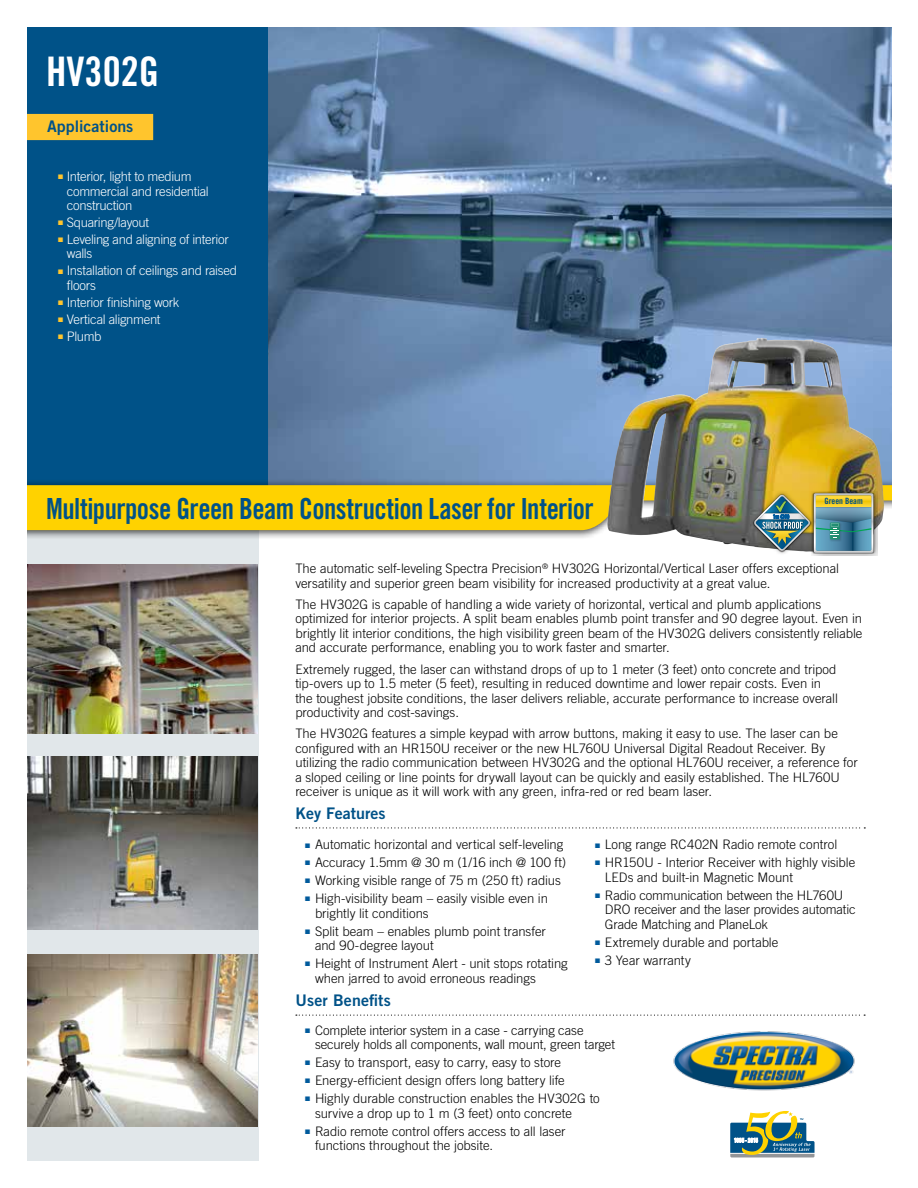
<style>
.page{position:relative;width:918px;height:1188px;background:#fff}
.page>*{position:absolute;margin:0;border:0;box-sizing:border-box;transform-origin:0 0}
.t1{font:40.8px "Trade Gothic LT Std Bd Cn 20";color:#fff}
.t2{font:29.1px "Trade Gothic LT Std Bd Cn 20";letter-spacing:-.02em;color:#005288;scale:.95 1}
.t3{font:16.05px "Trade Gothic LT Std Bd 2";color:#005288}
.t4{font:300 13.05px/14.5px "Trade Gothic LT Std";letter-spacing:-.005em;color:#000}
.t5{font:300 13.05px/14.5px "Trade Gothic LT Std";letter-spacing:-.025em;color:#fff}
.t6{font:8.7px "Trade Gothic LT Std Bd Cn 20";color:#005288}
.s1{color:#ffc52d}
.s2{color:#005a9c}
</style>
<div class="page">
<img style="left:268px;top:27px;width:623px;height:452px">
<div style="left:27px;top:472px;width:231px;height:689px;background:#e1e7ea"></div>
<div style="left:27px;top:27px;width:241px;height:483px;background:#005288"></div>
<div style="left:27px;top:114px;width:126px;height:26px;background:#ffc52d"></div>
<div style="left:27px;top:479px;width:864px;height:61px;background:#000;opacity:.75"></div>
<svg style="left:296px;top:1015px;width:569px;height:1px"></svg>
<img style="left:27px;top:955px;width:231px;height:172px">
<img style="left:27px;top:564px;width:231px;height:170px">
<img style="left:607px;top:338px;width:277px;height:147px">
<div style="left:812px;top:491px;width:66px;height:65px;background:#000;opacity:.35"></div>
<div style="left:749px;top:490px;width:66px;height:65px;background:#000;opacity:.4"></div>
<svg style="left:27px;top:485px;width:864px;height:68px"></svg>
<svg style="left:296px;top:827px;width:569px;height:1px"></svg>
<img style="left:673px;top:1031px;width:182px;height:60px">
<svg style="left:730px;top:1111px;width:85px;height:46px"></svg>
<img style="left:27px;top:757px;width:231px;height:172px">
<p class="t1" style="left:46px;top:47px;width:115px">HV302G</p>
<p class="t3" style="left:47px;top:117px;width:88px">Applications</p>
<p class="t5" style="left:67px;top:169px;width:144px;text-indent:-9px"><span class="s1">■</span> Interior, light to medium commercial and residential construction</p>
<p class="t5" style="left:58px;top:215px;width:93px"><span class="s1">■</span> Squaring/layout</p>
<p class="t5" style="left:67px;top:232px;width:164px;text-indent:-9px"><span class="s1">■</span> Leveling and aligning of interior walls</p>
<p class="t5" style="left:67px;top:263px;width:172px;text-indent:-9px"><span class="s1">■</span> Installation of ceilings and raised floors</p>
<p class="t5" style="left:58px;top:295px;width:123px"><span class="s1">■</span> Interior finishing work</p>
<p class="t5" style="left:58px;top:312px;width:104px"><span class="s1">■</span> Vertical alignment</p>
<p class="t5" style="left:58px;top:329px;width:45px"><span class="s1">■</span> Plumb</p>
<p class="t2" style="left:46px;top:491px;width:578px">Multipurpose Green Beam Construction Laser for Interior</p>
<p class="t6" style="left:824px;top:496px;width:40px">Green Beam</p>
<p class="t4" style="left:295px;top:561px;width:545px">The automatic self-leveling Spectra Precision<sup>®</sup> HV302G Horizontal/Vertical Laser offers exceptional versatility and superior green beam visibility for increased productivity at a great value.</p>
<p class="t4" style="left:295px;top:597px;width:569px">The HV302G is capable of handling a wide variety of horizontal, vertical and plumb applications optimized for interior projects. A split beam enables plumb point transfer and 90 degree layout. Even in brightly lit interior conditions, the high visibility green beam of the HV302G delivers consistently reliable and accurate performance, enabling you to work faster and smarter.</p>
<p class="t4" style="left:295px;top:661px;width:544px">Extremely rugged, the laser can withstand drops of up to 1 meter (3 feet) onto concrete and tripod tip-overs up to 1.5 meter (5 feet), resulting in reduced downtime and lower repair costs. Even in the toughest jobsite conditions, the laser delivers reliable, accurate performance to increase overall productivity and cost-savings.</p>
<p class="t4" style="left:295px;top:726px;width:564px">The HV302G features a simple keypad with arrow buttons, making it easy to use. The laser can be configured with an HR150U receiver or the new HL760U Universal Digital Readout Receiver. By utilizing the radio communication between HV302G and the optional HL760U receiver, a reference for a sloped ceiling or line points for drywall layout can be quickly and easily established. The HL760U receiver is unique as it will work with any green, infra-red or red beam laser.</p>
<p class="t3" style="left:295px;top:804px;width:92px">Key Features</p>
<p class="t4" style="left:305px;top:837px;width:260px"><span class="s2">■</span> Automatic horizontal and vertical self-leveling</p>
<p class="t4" style="left:305px;top:855px;width:262px"><span class="s2">■</span> Accuracy 1.5mm @ 30 m (1/16 inch @ 100 ft)</p>
<p class="t4" style="left:305px;top:873px;width:257px"><span class="s2">■</span> Working visible range of 75 m (250 ft) radius</p>
<p class="t4" style="left:315px;top:891px;width:235px;text-indent:-10px"><span class="s2">■</span> High-visibility beam – easily visible even in brightly lit conditions</p>
<p class="t4" style="left:315px;top:924px;width:232px;text-indent:-10px"><span class="s2">■</span> Split beam – enables plumb point transfer and 90-degree layout</p>
<p class="t4" style="left:315px;top:956px;width:254px;text-indent:-10px"><span class="s2">■</span> Height of Instrument Alert - unit stops rotating when jarred to avoid erroneous readings</p>
<p class="t3" style="left:295px;top:991px;width:97px">User Benefits</p>
<p class="t4" style="left:595px;top:837px;width:244px"><span class="s2">■</span> Long range RC402N Radio remote control</p>
<p class="t4" style="left:605px;top:855px;width:252px;text-indent:-10px"><span class="s2">■</span> HR150U - Interior Receiver with highly visible<br>LEDs and built-in Magnetic Mount</p>
<p class="t4" style="left:605px;top:888px;width:252px;text-indent:-10px"><span class="s2">■</span> Radio communication between the HL760U<br>DRO receiver and the laser provides automatic<br>Grade Matching and PlaneLok</p>
<p class="t4" style="left:595px;top:935px;width:185px"><span class="s2">■</span> Extremely durable and portable</p>
<p class="t4" style="left:595px;top:953px;width:97px"><span class="s2">■</span> 3 Year warranty</p>
<p class="t4" style="left:315px;top:1023px;width:301px;text-indent:-10px"><span class="s2">■</span> Complete interior system in a case - carrying case securely holds all components, wall mount, green target</p>
<p class="t4" style="left:305px;top:1055px;width:257px"><span class="s2">■</span> Easy to transport, easy to carry, easy to store</p>
<p class="t4" style="left:305px;top:1073px;width:261px"><span class="s2">■</span> Energy-efficient design offers long battery life</p>
<p class="t4" style="left:315px;top:1091px;width:286px;text-indent:-10px"><span class="s2">■</span> Highly durable construction enables the HV302G to survive a drop up to 1 m (3 feet) onto concrete</p>
<p class="t4" style="left:315px;top:1124px;width:252px;text-indent:-10px"><span class="s2">■</span> Radio remote control offers access to all laser functions throughout the jobsite.</p>
</div>
